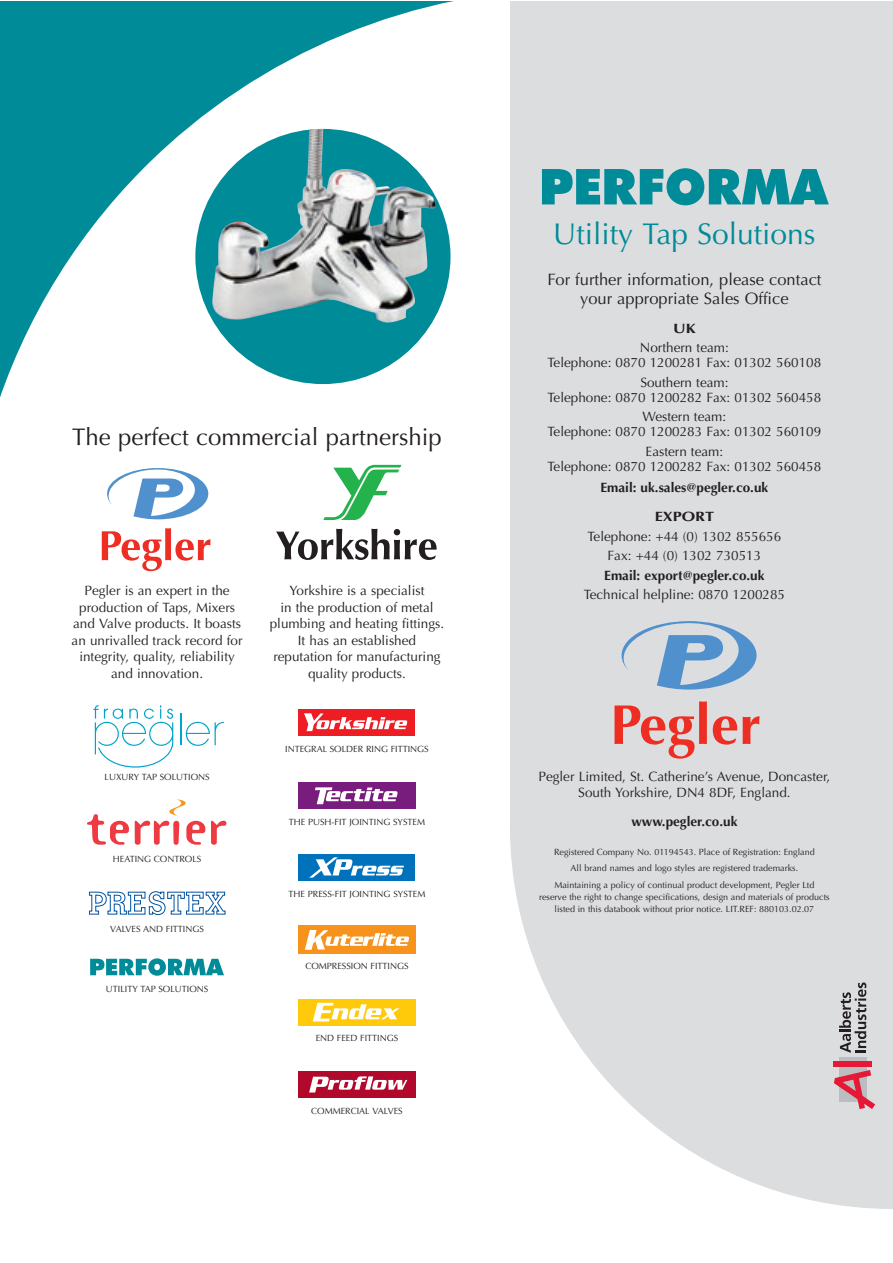
<style>
.page{position:relative;width:893px;height:1263px;background:#fff}
.page>*{position:absolute;margin:0;border:0;box-sizing:border-box;transform-origin:0 0}
.t1{font:30px "Optima";color:#008b98}
.t2{font:24px "Optima";color:#231f20}
.t3{font:16.5px/19.5px "Optima";color:#231f20;text-align:center}
.t4{font:13.5px/16.5px "Optima";color:#231f20;text-align:center}
.t5{font:700 13.5px/29.2px "Optima";color:#231f20;text-align:center}
.t6{font:700 13.5px "Optima";color:#231f20;scale:1.2 1}
.t7{font:9px/16.5px "Optima";color:#231f20;text-align:center}
</style>
<div class="page">
<svg style="left:510px;top:826px;width:383px;height:383px;fill:#dcdddf"></svg>
<div style="left:510px;top:1px;width:383px;height:825px;background:#dcdddf"></div>
<svg style="left:0;top:1px;width:454px;height:396px"></svg>
<div style="left:195px;top:129px;width:255px;height:255px;background:#008b98;border-radius:50%"></div>
<img style="left:212px;top:129px;width:224px;height:195px">
<svg style="left:542px;top:168px;width:287px;height:37px"></svg>
<svg style="left:621px;top:621px;width:135px;height:68px"></svg>
<svg style="left:614px;top:701px;width:93px;height:58px"></svg>
<svg style="left:713px;top:716px;width:47px;height:29px"></svg>
<svg style="left:107px;top:468px;width:101px;height:51px"></svg>
<svg style="left:102px;top:528px;width:109px;height:43px"></svg>
<hr style="left:180px;top:713px;width:1px;height:32px;background:#00a4ca">
<svg style="left:186px;top:722px;width:38px;height:24px"></svg>
<svg style="left:93px;top:705px;width:80px;height:63px"></svg>
<svg style="left:87px;top:814px;width:42px;height:31px"></svg>
<svg style="left:211px;top:820px;width:15px;height:25px"></svg>
<svg style="left:135px;top:799px;width:70px;height:46px"></svg>
<svg style="left:89px;top:891px;width:137px;height:24px"></svg>
<svg style="left:90px;top:958px;width:134px;height:18px"></svg>
<svg style="left:323px;top:465px;width:78px;height:56px"></svg>
<svg style="left:276px;top:529px;width:161px;height:31px"></svg>
<div style="left:298px;top:709px;width:117px;height:27px;background:#ee1d23"></div>
<svg style="left:304px;top:713px;width:103px;height:18px"></svg>
<div style="left:298px;top:999px;width:118px;height:27px;background:#feca0a"></div>
<svg style="left:313px;top:1003px;width:87px;height:18px"></svg>
<div style="left:298px;top:925px;width:118px;height:29px;background:#f7931d"></div>
<svg style="left:305px;top:930px;width:104px;height:20px"></svg>
<div style="left:298px;top:1071px;width:118px;height:26px;background:#b0092c"></div>
<svg style="left:309px;top:1076px;width:98px;height:16px"></svg>
<div style="left:298px;top:854px;width:117px;height:27px;background:#0072bc"></div>
<svg style="left:309px;top:857px;width:95px;height:21px"></svg>
<div style="left:298px;top:782px;width:118px;height:27px;background:#781d7d"></div>
<svg style="left:315px;top:787px;width:83px;height:17px"></svg>
<svg style="left:839px;top:982px;width:27px;height:71px;background:#a0a0a1"></svg>
<div style="left:839px;top:1057px;width:27px;height:44px;background:#bcbdc0"></div>
<div style="left:833px;top:1061px;width:39px;height:5px;background:#e51836"></div>
<svg style="left:834px;top:1070px;width:41px;height:39px"></svg>
<h2 class="t2" style="left:72px;top:427px;width:371px">The perfect commercial partnership</h2>
<p class="t4" style="left:72px;top:584px;width:173px">Pegler is an expert in the production of Taps, Mixers and Valve products. It boasts an unrivalled track record for integrity, quality, reliability and innovation.</p>
<p class="t7" style="left:105px;top:769px;width:107px">LUXURY TAP SOLUTIONS</p>
<p class="t7" style="left:113px;top:851px;width:90px">HEATING CONTROLS</p>
<p class="t7" style="left:110px;top:922px;width:95px">VALVES AND FITTINGS</p>
<p class="t7" style="left:106px;top:981px;width:104px">UTILITY TAP SOLUTIONS</p>
<p class="t4" style="left:270px;top:584px;width:176px">Yorkshire is a specialist<br>in the production of metal plumbing and heating fittings.<br>It has an established reputation for manufacturing quality products.</p>
<p class="t7" style="left:285px;top:742px;width:145px">INTEGRAL SOLDER RING FITTINGS</p>
<p class="t7" style="left:289px;top:814px;width:138px">THE PUSH-FIT JOINTING SYSTEM</p>
<p class="t7" style="left:289px;top:886px;width:138px">THE PRESS-FIT JOINTING SYSTEM</p>
<p class="t7" style="left:305px;top:959px;width:105px">COMPRESSION FITTINGS</p>
<p class="t7" style="left:316px;top:1031px;width:84px">END FEED FITTINGS</p>
<p class="t7" style="left:311px;top:1103px;width:93px">COMMERCIAL VALVES</p>
<h1 class="t1" style="left:553px;top:221px;width:264px">Utility Tap Solutions</h1>
<p class="t3" style="left:547px;top:271px;width:276px">For further information, please contact your appropriate Sales Office</p>
<p class="t6" style="left:673px;top:323px;width:20px">UK</p>
<p class="t4" style="left:548px;top:342px;width:275px;line-height:15px">Northern team:<br>Telephone: 0870 1200281 Fax: 01302 560108</p>
<p class="t4" style="left:548px;top:376px;width:275px;line-height:15px">Southern team:<br>Telephone: 0870 1200282 Fax: 01302 560458</p>
<p class="t4" style="left:548px;top:411px;width:275px;line-height:15px">Western team:<br>Telephone: 0870 1200283 Fax: 01302 560109</p>
<p class="t4" style="left:548px;top:445px;width:275px;line-height:15px">Eastern team:<br>Telephone: 0870 1200282 Fax: 01302 560458</p>
<p class="t5" style="left:600px;top:474px;width:169px">Email: uk.sales@pegler.co.uk<br>EXPORT</p>
<p class="t4" style="left:588px;top:528px;width:195px;line-height:19.5px">Telephone: +44 (0) 1302 855656<br>Fax: +44 (0) 1302 730513</p>
<p class="t5" style="left:604px;top:562px;width:162px">Email: export@pegler.co.uk</p>
<p class="t4" style="left:584px;top:588px;width:203px">Technical helpline: 0870 1200285</p>
<p class="t4" style="left:539px;top:769px;width:293px">Pegler Limited, St. Catherine’s Avenue, Doncaster,<br>South Yorkshire, DN4 8DF, England.</p>
<p class="t5" style="left:631px;top:808px;width:108px">www.pegler.co.uk</p>
<p class="t7" style="left:554px;top:844px;width:262px">Registered Company No. 01194543. Place of Registration: England<br>All brand names and logo styles are registered trademarks.<br>Maintaining a policy of continual product development, Pegler Ltd</p>
<p class="t7" style="left:539px;top:892px;width:292px;line-height:12px">reserve the right to change specifications, design and materials of products listed in this databook without prior notice. LIT.REF: 880103.02.07</p>
</div>
